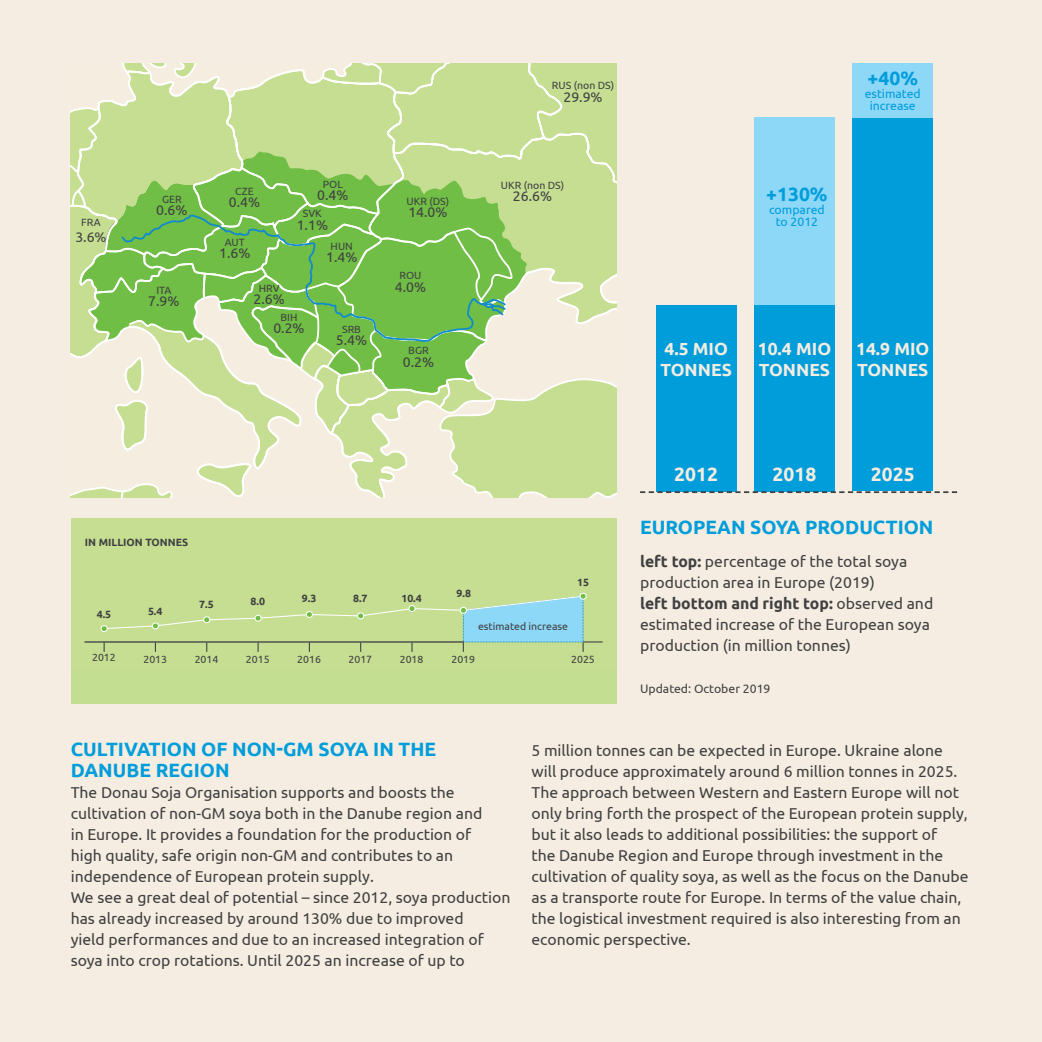
<style>
.page{position:relative;width:1042px;height:1042px;background:#f5ede1}
.page>*{position:absolute;margin:0;border:0;box-sizing:border-box;transform-origin:0 0}
.t1{font:700 19.25px/21px "Ubuntu";color:#009ddb}
.t2{font:700 19.25px "Ubuntu";color:#f5ede1}
.t3{font:700 17.5px/21px "Ubuntu";color:#f5ede1}
.t4{font:15.75px/21px "Ubuntu";color:#404041}
.t5{font:14px "Ubuntu";color:#404041}
.t6{font:12.25px/12.2px "Ubuntu";color:#009ddb;text-align:center}
.t7{font:12.25px "Ubuntu";color:#404041}
.t8{font:10.5px "Ubuntu";color:#404041}
.t9{font:700 10.5px "Ubuntu";color:#404041}
.s1{font-weight:700}
</style>
<div class="page">
<svg style="left:71px;top:63px;width:545px;height:434px"></svg>
<div style="left:71px;top:519px;width:545px;height:185px;background:#c4de91"></div>
<hr style="left:85px;top:641px;width:379px;height:1px;background:#404041">
<svg style="left:100px;top:592px;width:503px;height:60px"></svg>
<div style="left:656px;top:305px;width:80px;height:186px;background:#009ddb"></div>
<div style="left:754px;top:305px;width:80px;height:186px;background:#009ddb"></div>
<div style="left:852px;top:117px;width:81px;height:374px;background:#009ddb"></div>
<div style="left:754px;top:117px;width:80px;height:188px;background:#8dd7f7"></div>
<div style="left:852px;top:63px;width:81px;height:54px;background:#8dd7f7"></div>
<svg style="left:640px;top:491px;width:317px;height:2px"></svg>
<p class="t8" style="left:81px;top:216px;width:21px">FRA</p>
<p class="t5" style="left:75px;top:228px;width:33px">3.6%</p>
<p class="t8" style="left:162px;top:193px;width:21px">GER</p>
<p class="t5" style="left:156px;top:202px;width:33px">0.6%</p>
<p class="t8" style="left:156px;top:284px;width:17px">ITA</p>
<p class="t5" style="left:148px;top:293px;width:33px">7.9%</p>
<p class="t8" style="left:235px;top:184px;width:20px">CZE</p>
<p class="t5" style="left:229px;top:193px;width:33px">0.4%</p>
<p class="t8" style="left:225px;top:236px;width:22px">AUT</p>
<p class="t5" style="left:219px;top:245px;width:33px">1.6%</p>
<p class="t8" style="left:259px;top:282px;width:22px">HRV</p>
<p class="t5" style="left:253px;top:290px;width:33px">2.6%</p>
<p class="t8" style="left:323px;top:178px;width:22px">POL</p>
<p class="t5" style="left:317px;top:187px;width:33px">0.4%</p>
<p class="t8" style="left:303px;top:207px;width:21px">SVK</p>
<p class="t5" style="left:297px;top:216px;width:33px">1.1%</p>
<p class="t8" style="left:331px;top:240px;width:24px">HUN</p>
<p class="t5" style="left:326px;top:249px;width:33px">1.4%</p>
<p class="t8" style="left:280px;top:311px;width:18px">BIH</p>
<p class="t5" style="left:273px;top:320px;width:33px">0.2%</p>
<p class="t8" style="left:342px;top:322px;width:20px">SRB</p>
<p class="t5" style="left:336px;top:331px;width:33px">5.4%</p>
<p class="t8" style="left:407px;top:194px;width:44px">UKR (DS)</p>
<p class="t5" style="left:408px;top:203px;width:41px">14.0%</p>
<p class="t8" style="left:400px;top:269px;width:23px">ROU</p>
<p class="t5" style="left:395px;top:278px;width:33px">4.0%</p>
<p class="t8" style="left:408px;top:344px;width:22px">BGR</p>
<p class="t5" style="left:403px;top:353px;width:33px">0.2%</p>
<p class="t8" style="left:552px;top:79px;width:64px">RUS (non DS)</p>
<p class="t5" style="left:563px;top:88px;width:41px">29.9%</p>
<p class="t8" style="left:501px;top:179px;width:65px">UKR (non DS)</p>
<p class="t5" style="left:513px;top:188px;width:41px">26.6%</p>
<p class="t1" style="left:766px;top:185px;width:63px">+130%</p>
<p class="t6" style="left:769px;top:203px;width:57px">compared to 2012</p>
<p class="t1" style="left:867px;top:69px;width:52px">+40%</p>
<p class="t6" style="left:864px;top:87px;width:58px">estimated increase</p>
<p class="t3" style="left:660px;top:340px;width:73px">4.5 MIO<br>TONNES</p>
<p class="t3" style="left:758px;top:340px;width:75px">10.4 MIO<br>TONNES</p>
<p class="t3" style="left:856px;top:340px;width:75px">14.9 MIO<br>TONNES</p>
<p class="t9" style="left:85px;top:537px;width:105px">IN MILLION TONNES</p>
<p class="t9" style="left:97px;top:610px;width:16px">4.5</p>
<p class="t9" style="left:148px;top:606px;width:16px">5.4</p>
<p class="t9" style="left:199px;top:599px;width:16px">7.5</p>
<p class="t9" style="left:250px;top:597px;width:16px">8.0</p>
<p class="t9" style="left:302px;top:593px;width:16px">9.3</p>
<p class="t9" style="left:353px;top:593px;width:16px">8.7</p>
<p class="t9" style="left:401px;top:593px;width:22px">10.4</p>
<p class="t9" style="left:456px;top:588px;width:16px">9.8</p>
<p class="t8" style="left:478px;top:620px;width:92px">estimated increase</p>
<p class="t9" style="left:577px;top:578px;width:13px">15</p>
<p class="t8" style="left:92px;top:651px;width:25px">2012</p>
<p class="t8" style="left:143px;top:653px;width:25px">2013</p>
<p class="t8" style="left:195px;top:653px;width:25px">2014</p>
<p class="t8" style="left:246px;top:653px;width:25px">2015</p>
<p class="t8" style="left:297px;top:653px;width:25px">2016</p>
<p class="t8" style="left:348px;top:653px;width:25px">2017</p>
<p class="t8" style="left:400px;top:653px;width:25px">2018</p>
<p class="t8" style="left:451px;top:653px;width:25px">2019</p>
<p class="t8" style="left:571px;top:653px;width:25px">2025</p>
<p class="t2" style="left:674px;top:466px;width:45px">2012</p>
<p class="t2" style="left:772px;top:466px;width:45px">2018</p>
<p class="t2" style="left:871px;top:466px;width:45px">2025</p>
<p class="t1" style="left:640px;top:518px;width:295px">EUROPEAN SOYA PRODUCTION</p>
<p class="t4" style="left:640px;top:550px;width:295px"><span class="s1">left top:</span> percentage of the total soya production area in Europe (2019)<br><span class="s1">left bottom and right top:</span> observed and estimated increase of the European soya production (in million tonnes)</p>
<p class="t7" style="left:640px;top:681px;width:132px">Updated: October 2019</p>
<p class="t1" style="left:71px;top:738px;width:367px">CULTIVATION OF NON-GM SOYA IN THE<br>DANUBE REGION</p>
<p class="t4" style="left:71px;top:781px;width:441px">The Donau Soja Organisation supports and boosts the cultivation of non-GM soya both in the Danube region and<br>in Europe. It provides a foundation for the production of<br>high quality, safe origin non-GM and contributes to an independence of European protein supply.<br>We see a great deal of potential – since 2012, soya production has already increased by around 130% due to improved<br>yield performances and due to an increased integration of soya into crop rotations. Until 2025 an increase of up to</p>
<p class="t4" style="left:531px;top:739px;width:439px">5 million tonnes can be expected in Europe. Ukraine alone will produce approximately around 6 million tonnes in 2025.<br>The approach between Western and Eastern Europe will not only bring forth the prospect of the European protein supply, but it also leads to additional possibilities: the support of<br>the Danube Region and Europe through investment in the cultivation of quality soya, as well as the focus on the Danube as a transporte route for Europe. In terms of the value chain, the logistical investment required is also interesting from an economic perspective.</p>
</div>
